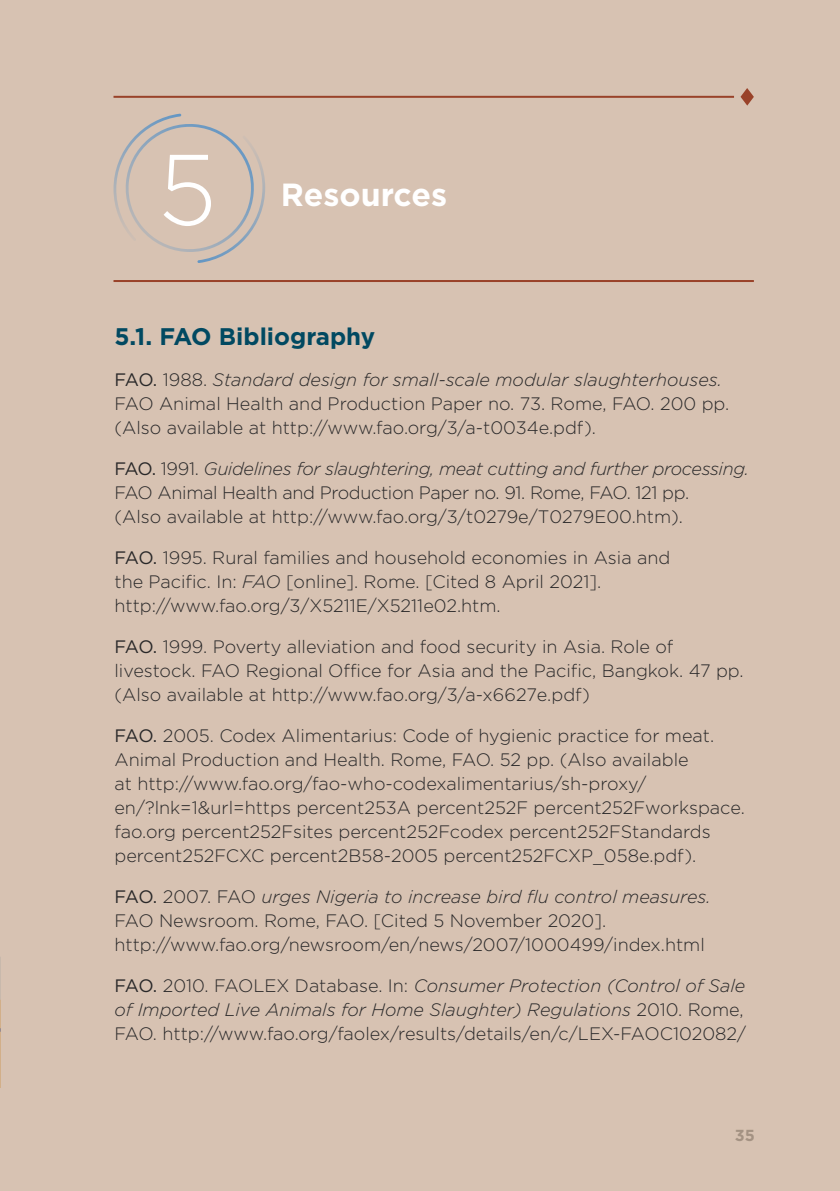
<style>
.page{position:relative;width:840px;height:1191px;background:#fff}
.page>*{position:absolute;margin:0;border:0;box-sizing:border-box;transform-origin:0 0}
.t1{font:300 100px "Gotham";color:#fff}
.t2{font:700 32px "Gotham";color:#fff}
.t3{font:700 24px "Gotham";color:#014961}
.t4{font:300 18px/24px "Gotham";color:#292829}
.t5{font:300 18px/24px "Gotham";letter-spacing:-.02em;color:#292829}
.t6{font:700 16px "Gotham";color:#545f65}
.s1{font-weight:400}
.s2{font-style:italic}
</style>
<div class="page">
<div style="left:0;top:0;width:839px;height:1191px;background:#d7c2b2"></div>
<svg style="left:740px;top:88px;width:13px;height:18px"></svg>
<hr style="left:113px;top:96px;width:620px;height:2px;background:#994229">
<hr style="left:113px;top:280px;width:640px;height:2px;background:#994229">
<svg style="left:113px;top:114px;width:152px;height:149px"></svg>
<h1 class="t1" style="left:158px;top:135px;width:60px">5</h1>
<h2 class="t2" style="left:281px;top:176px;width:168px">Resources</h2>
<h3 class="t3" style="left:114px;top:323px;width:262px">5.1. FAO Bibliography</h3>
<p class="t4" style="left:114px;top:368px;width:616px"><span class="s1">FAO.</span> 1988. <span class="s2">Standard design for small-scale modular slaughterhouses.<br></span>FAO Animal Health and Production Paper no. 73. Rome, FAO. 200 pp. (Also available at http://www.fao.org/3/a-t0034e.pdf).</p>
<p class="t5" style="left:114px;top:457px;width:635px"><span class="s1">FAO.</span> 1991. <span class="s2">Guidelines for slaughtering, meat cutting and further processing.<br></span>FAO Animal Health and Production Paper no. 91. Rome, FAO. 121 pp.<br>(Also available at http://www.fao.org/3/t0279e/T0279E00.htm).</p>
<p class="t4" style="left:114px;top:546px;width:557px"><span class="s1">FAO.</span> 1995. Rural families and household economies in Asia and the Pacific. In: <span class="s2">FAO</span> [online]. Rome. [Cited 8 April 2021]. http://www.fao.org/3/X5211E/X5211e02.htm.</p>
<p class="t4" style="left:114px;top:635px;width:630px"><span class="s1">FAO.</span> 1999. Poverty alleviation and food security in Asia. Role of livestock. FAO Regional Office for Asia and the Pacific, Bangkok. 47 pp. (Also available at http://www.fao.org/3/a-x6627e.pdf)</p>
<p class="t4" style="left:114px;top:724px;width:631px"><span class="s1">FAO.</span> 2005. Codex Alimentarius: Code of hygienic practice for meat.<br>Animal Production and Health. Rome, FAO. 52 pp. (Also available<br>at http://www.fao.org/fao-who-codexalimentarius/sh-proxy/ en/?lnk=1&amp;url=https percent253A percent252F percent252Fworkspace. fao.org percent252Fsites percent252Fcodex percent252FStandards percent252FCXC percent2B58-2005 percent252FCXP_058e.pdf).</p>
<p class="t4" style="left:114px;top:884px;width:597px"><span class="s1">FAO.</span> 2007. FAO <span class="s2">urges Nigeria to increase bird flu control measures.<br></span>FAO Newsroom. Rome, FAO. [Cited 5 November 2020]. http://www.fao.org/newsroom/en/news/2007/1000499/index.html</p>
<p class="t4" style="left:114px;top:973px;width:633px"><span class="s1">FAO.</span> 2010. FAOLEX Database. In: <span class="s2">Consumer Protection (Control of Sale of Imported Live Animals for Home Slaughter) Regulations</span> 2010. Rome,<br>FAO. http://www.fao.org/faolex/results/details/en/c/LEX-FAOC102082/</p>
<p class="t6" style="left:734px;top:1125px;width:21px">35</p>
</div>
